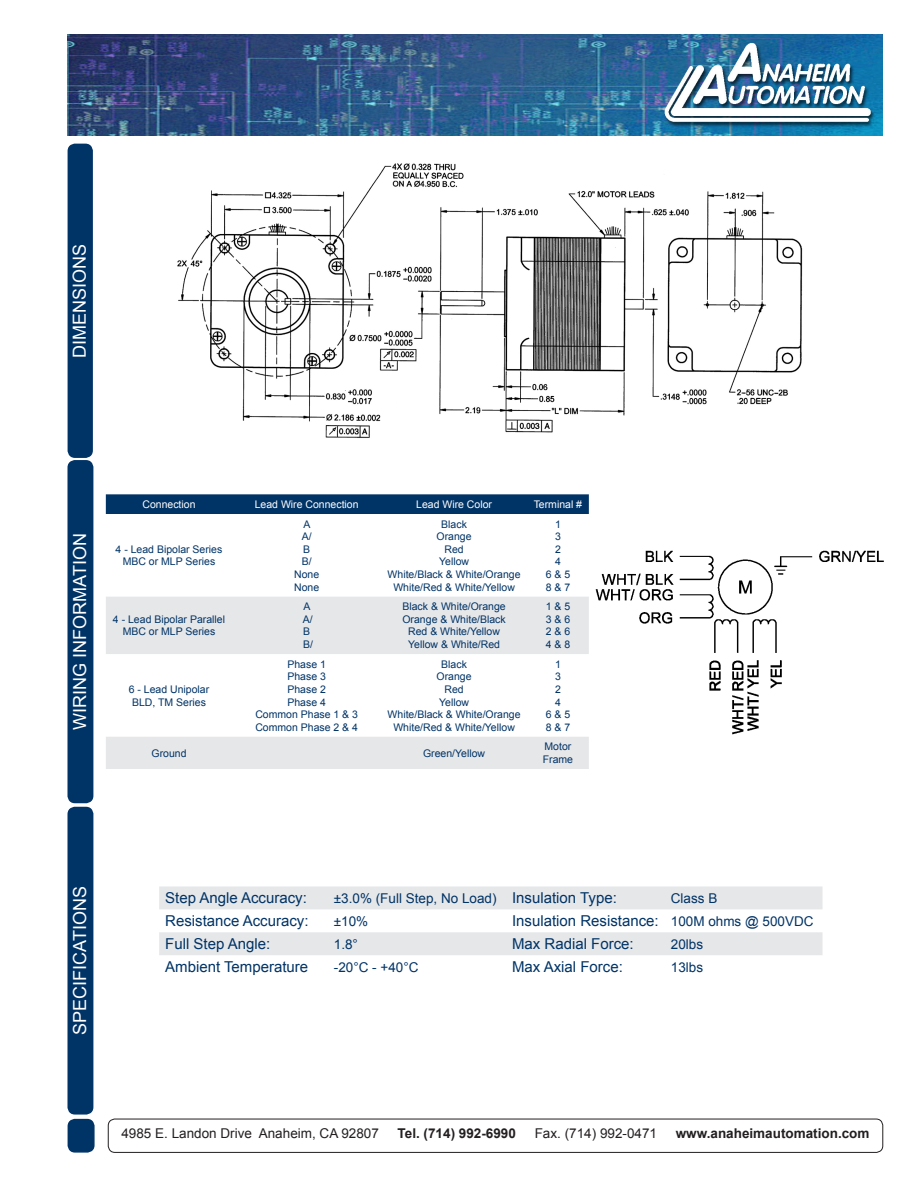
<style>
.page{position:relative;width:918px;height:1188px;background:#fff}
.page>*{position:absolute;margin:0;border:0;box-sizing:border-box;transform-origin:0 0}
.t1{font:18px "Arial";color:#fff}
.t2{font:15px "Arial";color:#036}
.t3{font:13.5px "Arial";color:#036}
.t4{font:13.5px "Arial";color:#231f20}
.t5{font:700 13.5px "Arial";color:#231f20}
.t6{font:10.5px/12.6px "Arial";color:#036}
.t7{font:10.5px "Arial";color:#fff}
</style>
<div class="page">
<img style="left:68px;top:35px;width:815px;height:101px">
<div style="left:68px;top:144px;width:24px;height:313px;background:#036;border-radius:7px"></div>
<div style="left:68px;top:144px;width:25px;height:314px;border:2px solid #036;border-radius:7px"></div>
<div style="left:68px;top:1120px;width:26px;height:32px;background:#036;border-radius:7px"></div>
<div style="left:68px;top:1119px;width:27px;height:34px;border:2px solid #036;border-radius:7px"></div>
<div style="left:108px;top:1119px;width:775px;height:34px;border:1px solid #231f20;border-radius:7px"></div>
<div style="left:68px;top:461px;width:25px;height:341px;background:#036;border-radius:7px"></div>
<div style="left:68px;top:460px;width:25px;height:343px;border:2px solid #036;border-radius:7px"></div>
<div style="left:68px;top:808px;width:25px;height:306px;background:#036;border-radius:7px"></div>
<div style="left:68px;top:807px;width:25px;height:308px;border:2px solid #036;border-radius:7px"></div>
<div style="left:106px;top:494px;width:483px;height:20px;background:#036"></div>
<svg style="left:106px;top:597px;width:483px;height:172px;fill:#e6e7e9"></svg>
<svg style="left:159px;top:886px;width:664px;height:69px;fill:#e6e7e9"></svg>
<img style="left:177px;top:163px;width:626px;height:275px">
<img style="left:595px;top:550px;width:289px;height:185px">
<p class="t1" style="left:68px;top:358px;width:116px;rotate:-90deg">DIMENSIONS</p>
<p class="t1" style="left:68px;top:730px;width:198px;rotate:-90deg">WIRING INFORMATION</p>
<p class="t7" style="left:142px;top:497px;width:55px">Connection</p>
<p class="t7" style="left:255px;top:497px;width:105px">Lead Wire Connection</p>
<p class="t7" style="left:416px;top:497px;width:77px">Lead Wire Color</p>
<p class="t7" style="left:534px;top:497px;width:50px">Terminal #</p>
<p class="t6" style="left:116px;top:543px;width:108px">4 - Lead Bipolar Series</p>
<p class="t6" style="left:123px;top:556px;width:94px">MBC or MLP Series</p>
<p class="t6" style="left:441px;top:518px;width:27px">Black</p>
<p class="t6" style="left:437px;top:530px;width:37px">Orange</p>
<p class="t6" style="left:445px;top:543px;width:21px">Red</p>
<p class="t6" style="left:439px;top:556px;width:31px">Yellow</p>
<p class="t6" style="left:388px;top:568px;width:135px">White/Black &amp; White/Orange</p>
<p class="t6" style="left:393px;top:581px;width:123px">White/Red &amp; White/Yellow</p>
<p class="t6" style="left:555px;top:518px;width:7px">1</p>
<p class="t6" style="left:555px;top:530px;width:7px">3</p>
<p class="t6" style="left:555px;top:543px;width:7px">2</p>
<p class="t6" style="left:555px;top:556px;width:7px">4</p>
<p class="t6" style="left:546px;top:568px;width:26px">6 &amp; 5</p>
<p class="t6" style="left:546px;top:581px;width:26px">8 &amp; 7</p>
<p class="t6" style="left:304px;top:518px;width:9px">A</p>
<p class="t6" style="left:302px;top:530px;width:11px">A/</p>
<p class="t6" style="left:303px;top:543px;width:9px">B</p>
<p class="t6" style="left:302px;top:556px;width:11px">B/</p>
<p class="t6" style="left:294px;top:568px;width:27px">None</p>
<p class="t6" style="left:294px;top:581px;width:27px">None</p>
<p class="t6" style="left:113px;top:613px;width:114px">4 - Lead Bipolar Parallel</p>
<p class="t6" style="left:123px;top:626px;width:94px">MBC or MLP Series</p>
<p class="t6" style="left:129px;top:683px;width:82px">6 - Lead Unipolar</p>
<p class="t6" style="left:132px;top:696px;width:75px">BLD, TM Series</p>
<p class="t6" style="left:304px;top:600px;width:9px">A</p>
<p class="t6" style="left:303px;top:613px;width:11px">A/</p>
<p class="t6" style="left:303px;top:626px;width:9px">B</p>
<p class="t6" style="left:303px;top:638px;width:11px">B/</p>
<p class="t6" style="left:287px;top:658px;width:40px">Phase 1</p>
<p class="t6" style="left:287px;top:670px;width:40px">Phase 3</p>
<p class="t6" style="left:287px;top:683px;width:40px">Phase 2</p>
<p class="t6" style="left:287px;top:696px;width:40px">Phase 4</p>
<p class="t6" style="left:255px;top:708px;width:104px">Common Phase 1 &amp; 3</p>
<p class="t6" style="left:255px;top:721px;width:104px">Common Phase 2 &amp; 4</p>
<p class="t6" style="left:402px;top:600px;width:105px">Black &amp; White/Orange</p>
<p class="t6" style="left:402px;top:613px;width:105px">Orange &amp; White/Black</p>
<p class="t6" style="left:408px;top:626px;width:93px">Red &amp; White/Yellow</p>
<p class="t6" style="left:408px;top:638px;width:93px">Yellow &amp; White/Red</p>
<p class="t6" style="left:441px;top:658px;width:27px">Black</p>
<p class="t6" style="left:437px;top:670px;width:37px">Orange</p>
<p class="t6" style="left:445px;top:683px;width:21px">Red</p>
<p class="t6" style="left:439px;top:696px;width:31px">Yellow</p>
<p class="t6" style="left:388px;top:708px;width:135px">White/Black &amp; White/Orange</p>
<p class="t6" style="left:393px;top:721px;width:123px">White/Red &amp; White/Yellow</p>
<p class="t6" style="left:546px;top:600px;width:26px">1 &amp; 5</p>
<p class="t6" style="left:546px;top:613px;width:26px">3 &amp; 6</p>
<p class="t6" style="left:546px;top:626px;width:26px">2 &amp; 6</p>
<p class="t6" style="left:546px;top:638px;width:26px">4 &amp; 8</p>
<p class="t6" style="left:555px;top:658px;width:7px">1</p>
<p class="t6" style="left:555px;top:670px;width:7px">3</p>
<p class="t6" style="left:555px;top:683px;width:7px">2</p>
<p class="t6" style="left:555px;top:696px;width:7px">4</p>
<p class="t6" style="left:546px;top:708px;width:26px">6 &amp; 5</p>
<p class="t6" style="left:546px;top:721px;width:26px">8 &amp; 7</p>
<p class="t6" style="left:152px;top:747px;width:37px">Ground</p>
<p class="t6" style="left:423px;top:747px;width:64px">Green/Yellow</p>
<p class="t6" style="left:543px;top:740px;width:32px">Motor<br>Frame</p>
<p class="t1" style="left:68px;top:1035px;width:150px;rotate:-90deg">SPECIFICATIONS</p>
<p class="t2" style="left:165px;top:888px;width:143px">Step Angle Accuracy:</p>
<p class="t3" style="left:334px;top:889px;width:164px">±3.0% (Full Step, No Load)</p>
<p class="t2" style="left:512px;top:888px;width:106px">Insulation Type:</p>
<p class="t3" style="left:671px;top:889px;width:48px">Class B</p>
<p class="t2" style="left:165px;top:911px;width:145px">Resistance Accuracy:</p>
<p class="t3" style="left:334px;top:912px;width:36px">±10%</p>
<p class="t2" style="left:512px;top:911px;width:148px">Insulation Resistance:</p>
<p class="t3" style="left:671px;top:912px;width:144px">100M ohms @ 500VDC</p>
<p class="t2" style="left:165px;top:934px;width:107px">Full Step Angle:</p>
<p class="t3" style="left:334px;top:935px;width:26px">1.8°</p>
<p class="t2" style="left:512px;top:934px;width:123px">Max Radial Force:</p>
<p class="t3" style="left:671px;top:935px;width:34px">20lbs</p>
<p class="t2" style="left:165px;top:957px;width:145px">Ambient Temperature</p>
<p class="t3" style="left:334px;top:958px;width:86px">-20°C - +40°C</p>
<p class="t2" style="left:512px;top:957px;width:112px">Max Axial Force:</p>
<p class="t3" style="left:671px;top:958px;width:34px">13lbs</p>
<p class="t4" style="left:121px;top:1125px;width:259px">4985 E. Landon Drive Anaheim, CA 92807</p>
<p class="t5" style="left:398px;top:1125px;width:120px">Tel. (714) 992-6990</p>
<p class="t4" style="left:535px;top:1125px;width:124px">Fax. (714) 992-0471</p>
<p class="t5" style="left:676px;top:1125px;width:195px">www.anaheimautomation.com</p>
</div>
